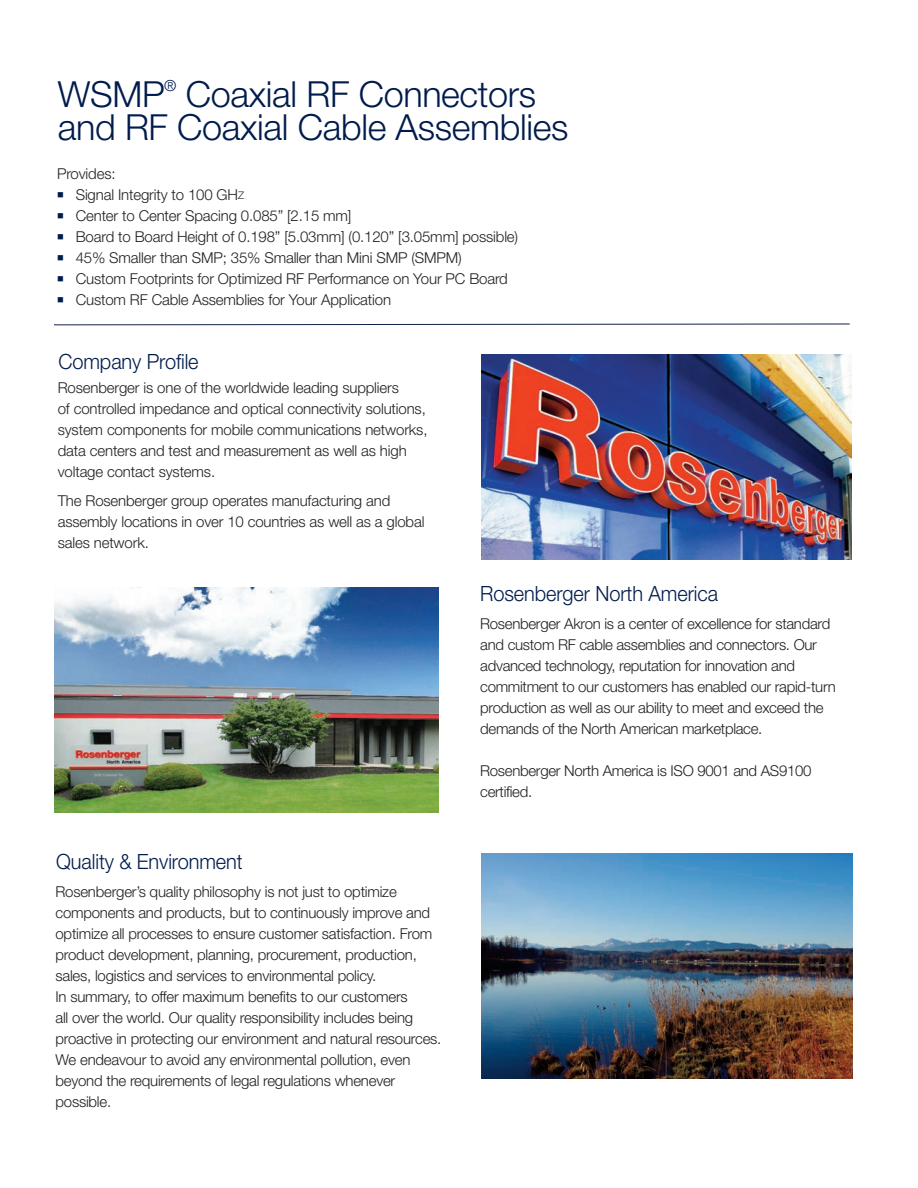
<style>
.page{position:relative;width:918px;height:1188px;background:#fff}
.page>*{position:absolute;margin:0;border:0;box-sizing:border-box;transform-origin:0 0}
.t1{font:300 36px/33px "Helvetica Neue";letter-spacing:-.01em;color:#001c4c}
.t2{font:300 21px "Helvetica Neue";letter-spacing:-.005em;color:#001c4c;scale:.95 1}
.t3{font:300 15.3px "Helvetica Neue";color:#001c4c}
.t4{font:300 15px/21px "Helvetica Neue";letter-spacing:-.015em;color:#231f20}
.s1{color:#001c4c}
.s2{font-size:10.5px}
</style>
<div class="page">
<svg style="left:54px;top:323px;width:796px;height:3px"></svg>
<img style="left:482px;top:355px;width:369px;height:204px">
<img style="left:55px;top:588px;width:384px;height:224px">
<img style="left:482px;top:854px;width:370px;height:225px">
<h1 class="t1" style="left:58px;top:81px;width:108px">WSMP</h1>
<p class="t3" style="left:164px;top:80px;width:14px">®</p>
<h1 class="t1" style="left:58px;top:81px;width:512px;text-indent:128px">Coaxial RF Connectors and RF Coaxial Cable Assemblies</h1>
<p class="t4" style="left:57px;top:164px;width:60px">Provides:</p>
<p class="t4" style="left:57px;top:185px;width:188px"><span class="s1">■</span> Signal Integrity to 100 GH<span class="s2">Z</span></p>
<p class="t4" style="left:57px;top:206px;width:296px"><span class="s1">■</span> Center to Center Spacing 0.085” [2.15 mm]</p>
<p class="t4" style="left:57px;top:227px;width:463px"><span class="s1">■</span> Board to Board Height of 0.198” [5.03mm] (0.120” [3.05mm] possible)</p>
<p class="t4" style="left:57px;top:248px;width:406px"><span class="s1">■</span> 45% Smaller than SMP; 35% Smaller than Mini SMP (SMPM)</p>
<p class="t4" style="left:57px;top:269px;width:452px"><span class="s1">■</span> Custom Footprints for Optimized RF Performance on Your PC Board</p>
<p class="t4" style="left:57px;top:290px;width:336px"><span class="s1">■</span> Custom RF Cable Assemblies for Your Application</p>
<h2 class="t2" style="left:59px;top:354px;width:149px">Company Profile</h2>
<p class="t4" style="left:58px;top:379px;width:371px">Rosenberger is one of the worldwide leading suppliers<br>of controlled impedance and optical connectivity solutions, system components for mobile communications networks, data centers and test and measurement as well as high voltage contact systems.</p>
<p class="t4" style="left:58px;top:491px;width:368px">The Rosenberger group operates manufacturing and assembly locations in over 10 countries as well as a global sales network.</p>
<h2 class="t2" style="left:56px;top:854px;width:198px">Quality &amp; Environment</h2>
<p class="t4" style="left:56px;top:883px;width:387px">Rosenberger’s quality philosophy is not just to optimize components and products, but to continuously improve and optimize all processes to ensure customer satisfaction. From product development, planning, procurement, production, sales, logistics and services to environmental policy.<br>In summary, to offer maximum benefits to our customers<br>all over the world. Our quality responsibility includes being proactive in protecting our environment and natural resources.<br>We endeavour to avoid any environmental pollution, even beyond the requirements of legal regulations whenever possible.</p>
<h2 class="t2" style="left:480px;top:586px;width:252px">Rosenberger North America</h2>
<p class="t4" style="left:480px;top:615px;width:357px">Rosenberger Akron is a center of excellence for standard and custom RF cable assemblies and connectors. Our advanced technology, reputation for innovation and commitment to our customers has enabled our rapid-turn production as well as our ability to meet and exceed the demands of the North American marketplace.</p>
<p class="t4" style="left:480px;top:762px;width:333px">Rosenberger North America is ISO 9001 and AS9100 certified.</p>
</div>
